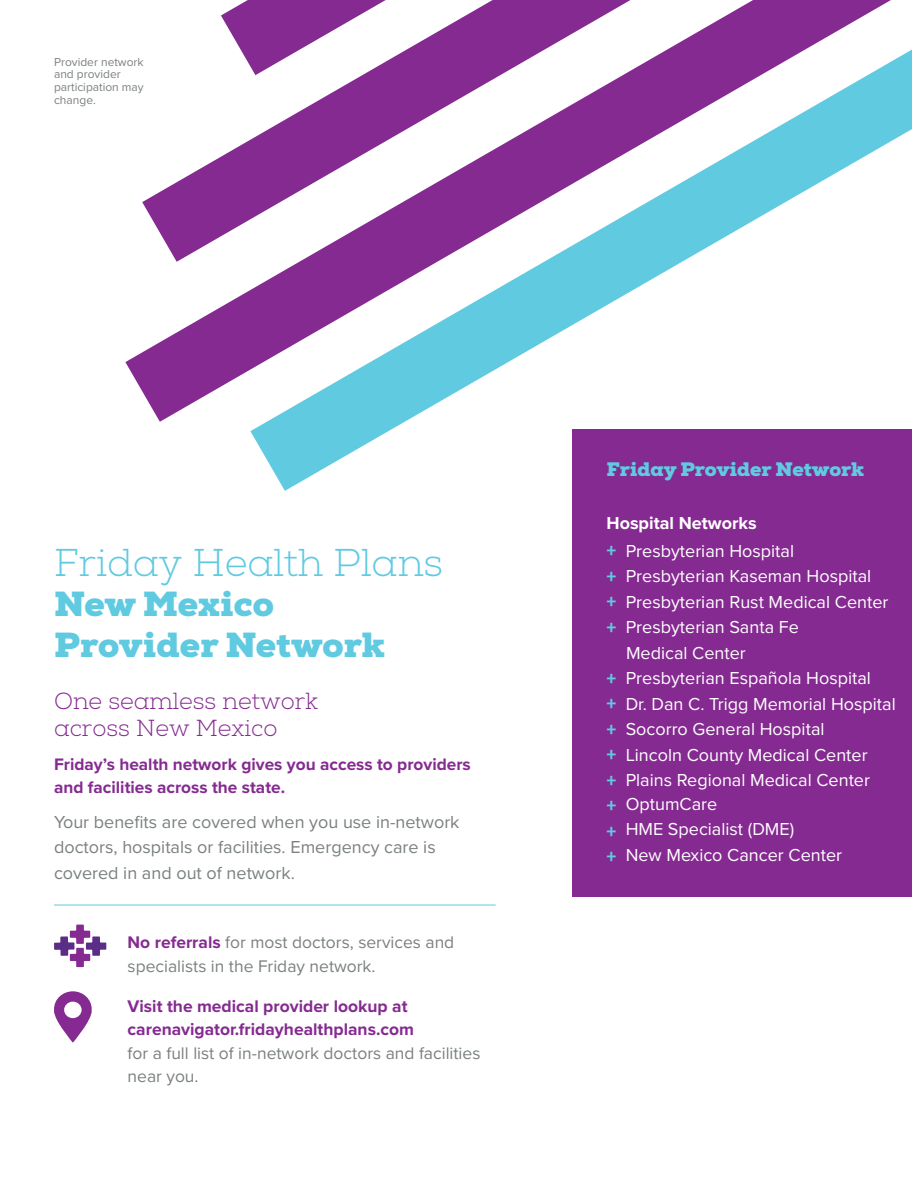
<style>
.page{position:relative;width:912px;height:1188px;background:#fff}
.page>*{position:absolute;margin:0;border:0;box-sizing:border-box;transform-origin:0 0}
.t1{font:300 38.7px "Nexa Slab";color:#60cae1}
.t2{font:900 34.8px/40.7px "Nexa Slab";letter-spacing:.005em;color:#60cae1}
.t3{font:300 23.25px/27px "Nexa Slab";color:#852a91}
.t4{font:900 19.5px "Nexa Slab";color:#60cae1}
.t5{font:18px/25.5px "Proxima Nova";color:#fff}
.t6{font:18px/25.5px "Proxima Nova";color:#7b8080}
.t7{font:17.4px/23.2px "Proxima Nova";color:#7b8080}
.t8{font:700 17.4px/23.2px "Proxima Nova";color:#852a91}
.t9{font:700 17.25px/23.2px "Proxima Nova";color:#852a91}
.t10{font:12px/12.9px "Proxima Nova";color:#7b8080}
.s1{font-weight:700;color:#852a91}
.s2{font-weight:700}
.s3{font-family:"Proxima Nova Extrabld";font-size:19.5px;color:#60cae1}
</style>
<div class="page">
<svg style="left:54px;top:925px;width:52px;height:42px"></svg>
<svg style="left:54px;top:991px;width:38px;height:52px"></svg>
<hr style="left:54px;top:905px;width:441px;height:1px;background:#60cae1">
<svg style="left:125px;top:0;width:765px;height:422px"></svg>
<svg style="left:142px;top:0;width:488px;height:262px"></svg>
<svg style="left:250px;top:50px;width:661px;height:441px"></svg>
<div style="left:572px;top:429px;width:339px;height:467px;background:#852a91"></div>
<p class="t10" style="left:54px;top:55px;width:91px">Provider network and provider participation may change.</p>
<h1 class="t1" style="left:54px;top:539px;width:390px">Friday Health Plans</h1>
<h2 class="t2" style="left:54px;top:584px;width:332px">New Mexico<br>Provider Network</h2>
<p class="t3" style="left:54px;top:688px;width:265px">One seamless network across New Mexico</p>
<p class="t9" style="left:54px;top:752px;width:418px">Friday’s health network gives you access to providers and facilities across the state.</p>
<p class="t6" style="left:54px;top:808px;width:407px">Your benefits are covered when you use in-network doctors, hospitals or facilities. Emergency care is covered in and out of network.</p>
<p class="t7" style="left:128px;top:930px;width:328px"><span class="s1">No referrals</span> for most doctors, services and specialists in the Friday network.</p>
<p class="t8" style="left:127px;top:994px;width:288px">Visit the medical provider lookup at carenavigator.fridayhealthplans.com</p>
<p class="t7" style="left:128px;top:1040px;width:354px">for a full list of in-network doctors and facilities near you.</p>
<p class="t4" style="left:606px;top:457px;width:259px">Friday Provider Network</p>
<p class="t5" style="left:606px;top:509px;width:189px;line-height:27.2px"><span class="s2">Hospital Networks<br></span><span class="s3">+</span> Presbyterian Hospital</p>
<p class="t5" style="left:606px;top:563px;width:266px"><span class="s3">+</span> Presbyterian Kaseman Hospital</p>
<p class="t5" style="left:606px;top:588px;width:283px"><span class="s3">+</span> Presbyterian Rust Medical Center</p>
<p class="t5" style="left:606px;top:614px;width:194px"><span class="s3">+</span> Presbyterian Santa Fe</p>
<p class="t5" style="left:625px;top:639px;width:121px">Medical Center</p>
<p class="t5" style="left:606px;top:665px;width:266px"><span class="s3">+</span> Presbyterian Española Hospital</p>
<p class="t5" style="left:606px;top:690px;width:291px"><span class="s3">+</span> Dr. Dan C. Trigg Memorial Hospital</p>
<p class="t5" style="left:606px;top:716px;width:219px"><span class="s3">+</span> Socorro General Hospital</p>
<p class="t5" style="left:606px;top:741px;width:262px"><span class="s3">+</span> Lincoln County Medical Center</p>
<p class="t5" style="left:606px;top:767px;width:265px"><span class="s3">+</span> Plains Regional Medical Center</p>
<p class="t5" style="left:606px;top:790px;width:237px"><span class="s3">+</span> OptumCare<br><span class="s3">+</span> HME Specialist (DME)<br><span class="s3">+</span> New Mexico Cancer Center</p>
</div>
